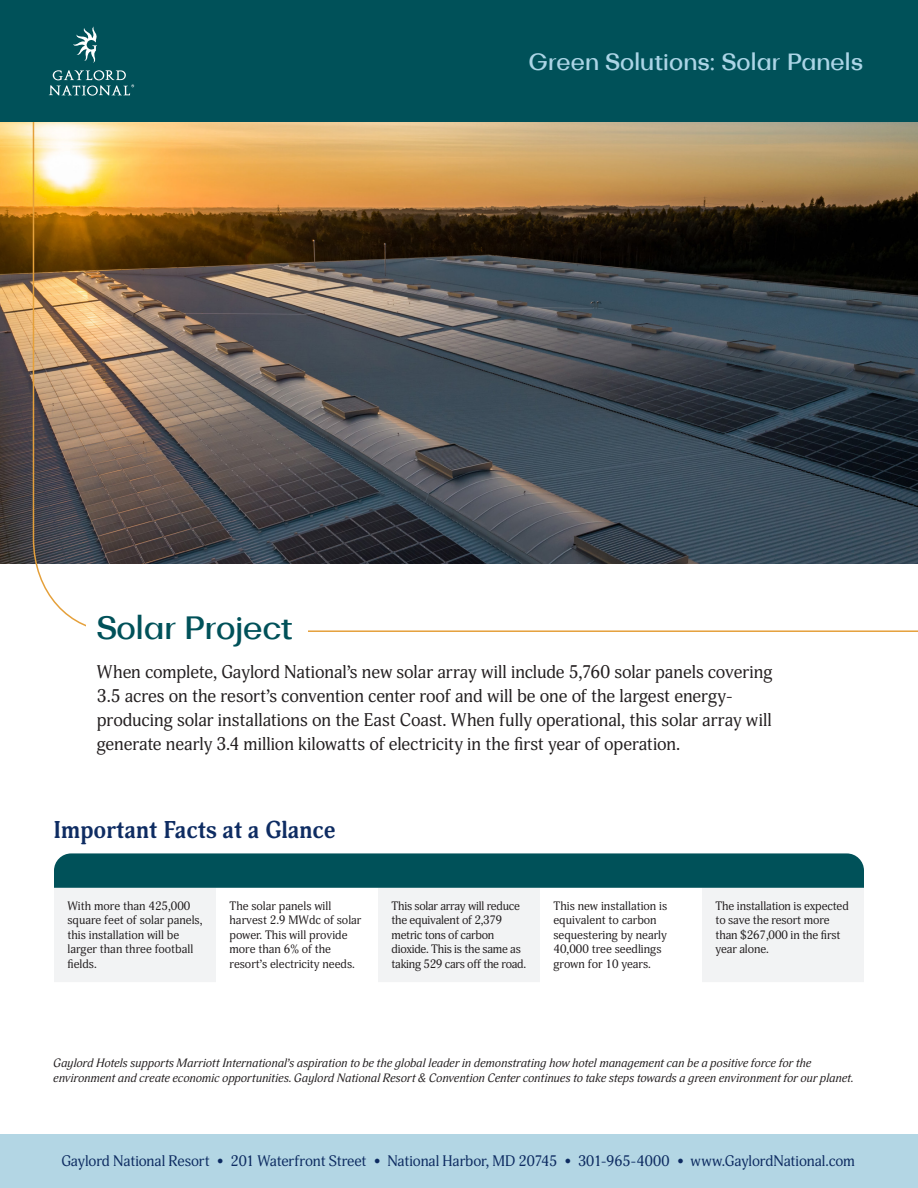
<style>
.page{position:relative;width:918px;height:1188px;background:#fff}
.page>*{position:absolute;margin:0;border:0;box-sizing:border-box;transform-origin:0 0}
.t1{font:500 33px "Bodrum Sans 15";color:#005159}
.t2{font:500 24px "Bodrum Sans 15";letter-spacing:.01em;color:#acd5e6}
.t3{font:700 24px "Adonis";color:#0e2c62}
.t4{font:18px/24px "Adonis";letter-spacing:-.005em;color:#231f20}
.t5{font:15px "Adonis";letter-spacing:-.005em;color:#0e2c62}
.t6{font:12px/14.4px "Adonis";color:#231f20}
.t7{font:italic 12px/14.4px "Adonis";letter-spacing:-.005em;color:#231f20}
.t8{font:12px/14.4px "Adonis";letter-spacing:-.02em;color:#231f20}
</style>
<div class="page">
<img style="left:0;top:121px;width:32px;height:443px">
<img style="left:32px;top:121px;width:886px;height:511px">
<div style="left:0;top:0;width:918px;height:121px;background:#005159"></div>
<svg style="left:73px;top:27px;width:24px;height:36px"></svg>
<svg style="left:49px;top:70px;width:85px;height:26px"></svg>
<div style="left:86px;top:622px;width:222px;height:14px;background:#fff"></div>
<div style="left:0;top:1134px;width:918px;height:54px;background:#b3d6e4"></div>
<svg style="left:54px;top:888px;width:810px;height:94px;fill:#f2f3f4"></svg>
<div style="left:54px;top:853px;width:810px;height:35px;background:#005159"></div>
<p class="t1" style="left:96px;top:606px;width:197px">Solar Project</p>
<p class="t2" style="left:529px;top:46px;width:336px">Green Solutions: Solar Panels</p>
<p class="t4" style="left:97px;top:660px;width:677px">When complete, Gaylord National’s new solar array will include 5,760 solar panels covering 3.5 acres on the resort’s convention center roof and will be one of the largest energy&shy;producing solar installations on the East Coast. When fully operational, this solar array will generate nearly 3.4 million kilowatts of electricity in the first year of operation.</p>
<p class="t3" style="left:53px;top:816px;width:284px">Important Facts at a Glance</p>
<p class="t6" style="left:68px;top:899px;width:137px">With more than 425,000 square feet of solar panels, this installation will be larger than three football fields.</p>
<p class="t6" style="left:230px;top:899px;width:133px">The solar panels will harvest 2.9 MWdc of solar power. This will provide more than 6% of the resort’s electricity needs.</p>
<p class="t8" style="left:392px;top:899px;width:136px">This solar array will reduce the equivalent of 2,379 metric tons of carbon dioxide. This is the same as taking 529 cars off the road.</p>
<p class="t6" style="left:554px;top:899px;width:115px">This new installation is equivalent to carbon sequestering by nearly<br>40,000 tree seedlings grown for 10 years.</p>
<p class="t6" style="left:716px;top:899px;width:135px">The installation is expected to save the resort more than $267,000 in the first year alone.</p>
<p class="t7" style="left:53px;top:1056px;width:802px">Gaylord Hotels supports Marriott International’s aspiration to be the global leader in demonstrating how hotel management can be a positive force for the environment and create economic opportunities. Gaylord National Resort &amp; Convention Center continues to take steps towards a green environment for our planet.</p>
<p class="t5" style="left:61px;top:1153px;width:795px">Gaylord National Resort • 201 Waterfront Street • National Harbor, MD 20745 • 301-965-4000 • www.GaylordNational.com</p>
</div>
